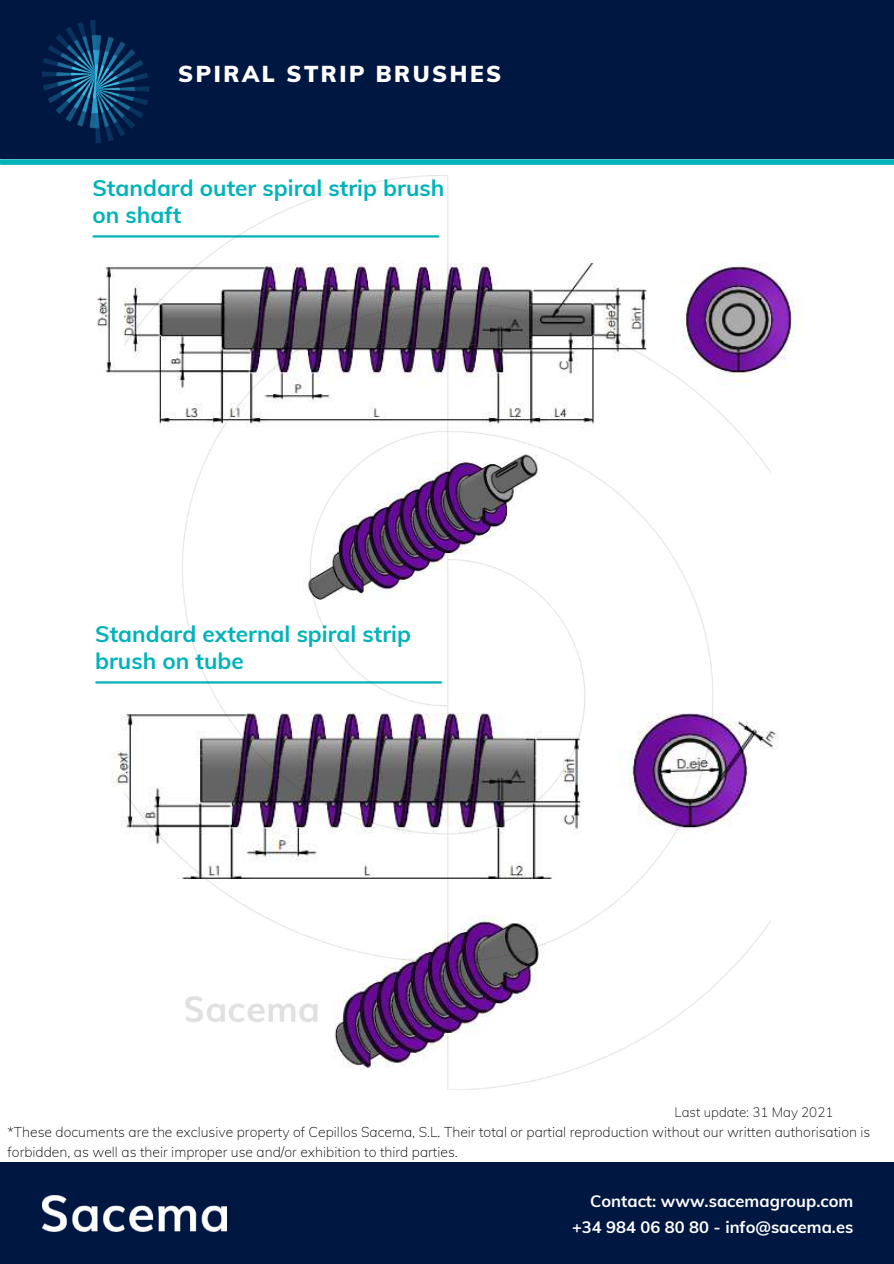
<style>
.page{position:relative;width:894px;height:1264px;background:#fff}
.page>*{position:absolute;margin:0;border:0;box-sizing:border-box;transform-origin:0 0}
.t1{font:700 22.5px/27px "Muli";color:#00b3b9}
.t2{font:900 22.5px "Muli";letter-spacing:.11em;color:#fff}
.t3{font:700 16.5px/26px "Muli";color:#fff;text-align:right}
.t4{font:200 13.95px/19.5px "Muli";color:#000}
.t5{font:200 13.35px "Muli";color:#000}
</style>
<div class="page">
<div style="left:0;top:0;width:893px;height:159px;background:#001742"></div>
<img style="left:42px;top:20px;width:108px;height:122px">
<div style="left:1px;top:159px;width:892px;height:6px;background:#00b3b9"></div>
<div style="left:0;top:1162px;width:893px;height:101px;background:#001742"></div>
<img style="left:42px;top:1195px;width:184px;height:36px">
<hr style="left:94px;top:235px;width:344px;height:2px;background:#00b3b9">
<img style="left:97px;top:266px;width:704px;height:107px">
<hr style="left:96px;top:681px;width:345px;height:2px;background:#00b3b9">
<img style="left:124px;top:176px;width:646px;height:913px">
<h1 class="t2" style="left:178px;top:60px;width:324px">SPIRAL STRIP BRUSHES</h1>
<h1 class="t1" style="left:92px;top:173px;width:353px">Standard outer spiral strip brush on shaft</h1>
<h1 class="t1" style="left:95px;top:619px;width:317px">Standard external spiral strip brush on tube</h1>
<p class="t5" style="left:674px;top:1103px;width:160px">Last update: 31 May 2021</p>
<p class="t4" style="left:8px;top:1122px;width:864px">*These documents are the exclusive property of Cepillos Sacema, S.L. Their total or partial reproduction without our written authorisation is forbidden, as well as their improper use and/or exhibition to third parties.</p>
<p class="t3" style="left:572px;top:1187px;width:283px">Contact: www.sacemagroup.com +34 984 06 80 80 - info@sacema.es</p>
</div>
